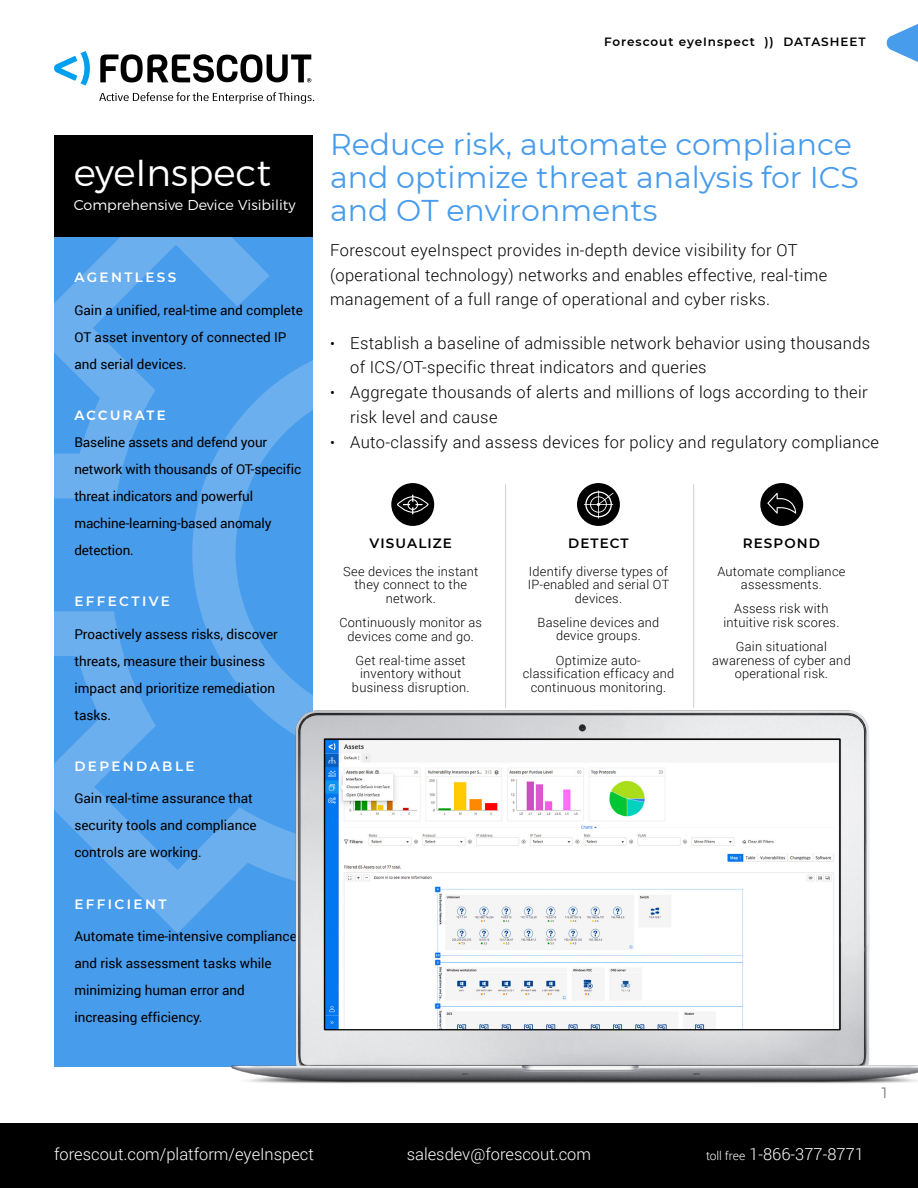
<style>
.page{position:relative;width:918px;height:1188px;background:#fff}
.page>*{position:absolute;margin:0;border:0;box-sizing:border-box;transform-origin:0 0}
.t1{font:300 37.5px "Montserrat";color:#fff}
.t2{font:30px/33px "Montserrat";color:#489cec}
.t3{font:300 16.5px/24.8px "Roboto";letter-spacing:.02em;color:#000}
.t4{font:300 16.5px "Roboto";color:#fff}
.t5{font:300 15px "Montserrat";color:#818181}
.t6{font:300 14.25px "Montserrat";color:#fff}
.t7{font:13.5px/27px "Roboto";color:#000}
.t8{font:600 13.5px "Montserrat";letter-spacing:.18em;color:#fff}
.t9{font:600 13.5px "Montserrat";letter-spacing:.08em;color:#000}
.t10{font:500 13.5px "Montserrat";letter-spacing:.18em;color:#fff}
.t11{font:300 12.75px/13.5px "Roboto";letter-spacing:.02em;color:#000;text-align:center}
.t12{font:600 12px "Montserrat";letter-spacing:.08em;color:#000}
.s1{font-size:15px}
.s2{font-size:12px}
</style>
<div class="page">
<div style="left:577px;top:483px;width:43px;height:43px;background:#000;border-radius:50%"></div>
<svg style="left:54px;top:182px;width:259px;height:807px;background:#52a1ec"></svg>
<svg style="left:192px;top:339px;width:121px;height:272px;background:#54a2ed"></svg>
<div style="left:55px;top:135px;width:258px;height:102px;background:#000"></div>
<img style="left:100px;top:611px;width:818px;height:473px">
<div style="left:760px;top:483px;width:43px;height:43px;background:#000;border-radius:50%"></div>
<hr style="left:505px;top:484px;width:1px;height:224px;background:#000">
<hr style="left:693px;top:484px;width:1px;height:224px;background:#000">
<svg style="left:54px;top:51px;width:36px;height:35px"></svg>
<svg style="left:100px;top:54px;width:211px;height:29px"></svg>
<svg style="left:99px;top:92px;width:215px;height:12px"></svg>
<div style="left:0;top:1123px;width:918px;height:65px;background:#000"></div>
<svg style="left:886px;top:24px;width:32px;height:38px"></svg>
<div style="left:391px;top:483px;width:43px;height:43px;background:#000;border-radius:50%"></div>
<svg style="left:397px;top:495px;width:32px;height:19px"></svg>
<svg style="left:584px;top:490px;width:30px;height:29px"></svg>
<svg style="left:767px;top:493px;width:29px;height:21px"></svg>
<p class="t12" style="left:604px;top:34px;width:263px">Forescout eyeInspect )) DATASHEET</p>
<h1 class="t1" style="left:74px;top:144px;width:199px">eyeInspect</h1>
<p class="t6" style="left:74px;top:194px;width:223px">Comprehensive Device Visibility</p>
<p class="t8" style="left:74px;top:267px;width:104px">AGENTLESS</p>
<p class="t7" style="left:74px;top:296px;width:230px">Gain a unified, real-time and complete<br>OT asset inventory of connected IP and serial devices.</p>
<p class="t10" style="left:74px;top:404px;width:93px">ACCURATE</p>
<p class="t7" style="left:74px;top:428px;width:228px">Baseline assets and defend your network with thousands of OT-specific threat indicators and powerful machine-learning-based anomaly detection.</p>
<p class="t8" style="left:74px;top:591px;width:97px">EFFECTIVE</p>
<p class="t7" style="left:74px;top:620px;width:205px">Proactively assess risks, discover threats, measure their business impact and prioritize remediation tasks.</p>
<p class="t8" style="left:74px;top:756px;width:122px">DEPENDABLE</p>
<p class="t7" style="left:74px;top:785px;width:184px">Gain real-time assurance that security tools and compliance controls are working.</p>
<p class="t8" style="left:74px;top:894px;width:94px">EFFICIENT</p>
<p class="t7" style="left:74px;top:923px;width:224px">Automate time-intensive compliance and risk assessment tasks while minimizing human error and increasing efficiency.</p>
<h2 class="t2" style="left:330px;top:127px;width:530px">Reduce risk, automate compliance and optimize threat analysis for ICS and OT environments</h2>
<p class="t3" style="left:330px;top:237px;width:499px">Forescout eyeInspect provides in-depth device visibility for OT (operational technology) networks and enables effective, real-time management of a full range of operational and cyber risks.</p>
<p class="t3" style="left:350px;top:330px;width:522px;text-indent:-20px"><span class="s1">•</span> Establish a baseline of admissible network behavior using thousands of ICS/OT-specific threat indicators and queries</p>
<p class="t3" style="left:350px;top:379px;width:519px;text-indent:-20px"><span class="s1">•</span> Aggregate thousands of alerts and millions of logs according to their risk level and cause</p>
<p class="t3" style="left:330px;top:429px;width:551px"><span class="s1">•</span> Auto-classify and assess devices for policy and regulatory compliance</p>
<p class="t9" style="left:370px;top:534px;width:84px">VISUALIZE</p>
<p class="t11" style="left:343px;top:564px;width:136px">See devices the instant they connect to the network.</p>
<p class="t11" style="left:339px;top:615px;width:144px">Continuously monitor as devices come and go.</p>
<p class="t11" style="left:352px;top:653px;width:119px">Get real-time asset inventory without business disruption.</p>
<p class="t9" style="left:568px;top:534px;width:62px">DETECT</p>
<p class="t11" style="left:528px;top:564px;width:143px">Identify diverse types of<br>IP-enabled and serial OT devices.</p>
<p class="t11" style="left:538px;top:615px;width:123px">Baseline devices and device groups.</p>
<p class="t11" style="left:523px;top:653px;width:153px">Optimize auto&shy;classification efficacy and continuous monitoring.</p>
<p class="t9" style="left:743px;top:534px;width:79px">RESPOND</p>
<p class="t11" style="left:717px;top:564px;width:130px">Automate compliance assessments.</p>
<p class="t11" style="left:723px;top:602px;width:118px">Assess risk with intuitive risk scores.</p>
<p class="t11" style="left:712px;top:639px;width:140px">Gain situational awareness of cyber and operational risk.</p>
<p class="t5" style="left:880px;top:1081px;width:11px">1</p>
<p class="t4" style="left:54px;top:1143px;width:261px">forescout.com/platform/eyeInspect</p>
<p class="t4" style="left:407px;top:1143px;width:186px">salesdev@forescout.com</p>
<p class="t4" style="left:706px;top:1143px;width:159px"><span class="s2">toll free</span> 1-866-377-8771</p>
</div>
